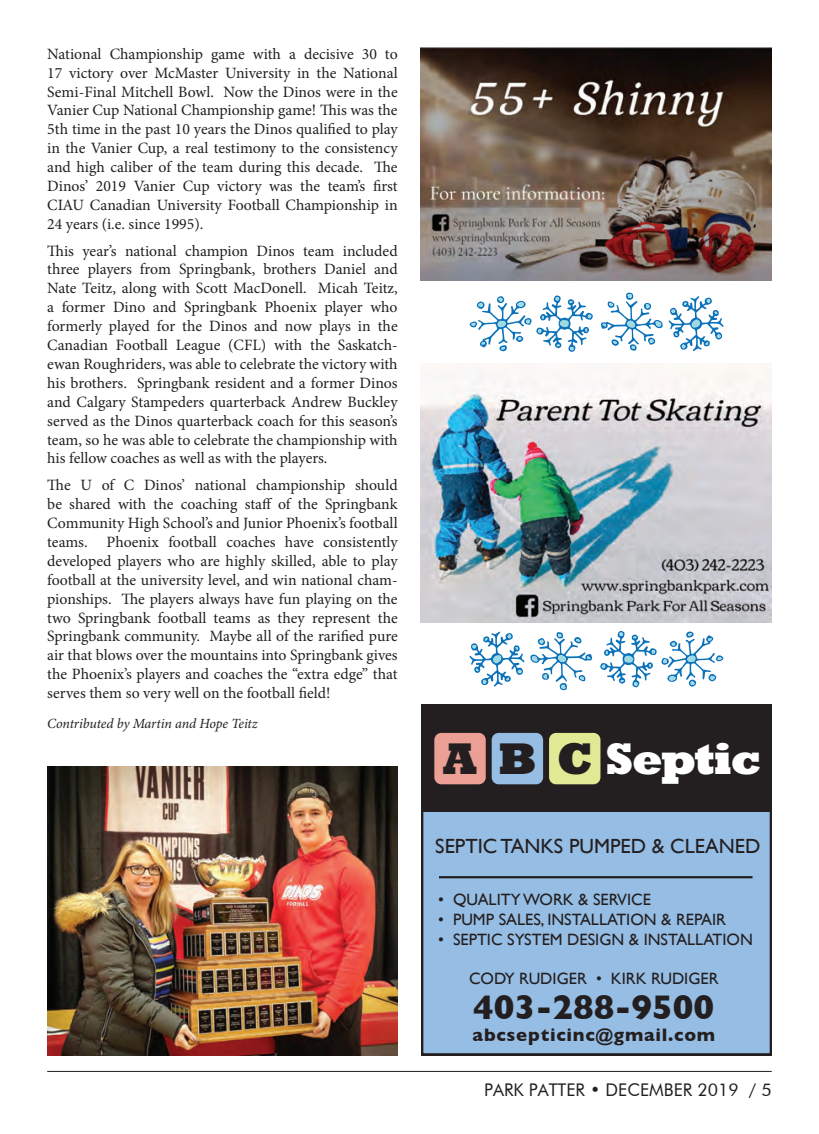
<style>
.page{position:relative;width:819px;height:1134px;background:#fff}
.page>*{position:absolute;margin:0;border:0;box-sizing:border-box;transform-origin:0 0}
.t1{font:800 45.15px "Rockwell";letter-spacing:-.04em;color:#fff}
.t2{font:700 34.82px "Gill Sans";color:#231f20}
.t3{font:20.47px "Gill Sans";color:#231f20}
.t4{font:700 18.38px "Gill Sans";letter-spacing:.04em;color:#231f20}
.t5{font:17.5px "Futura BT";color:#231f20}
.t6{font:16.45px "Gill Sans";color:#231f20}
.t7{font:15.75px/18.9px "Minion Pro";color:#231f20;text-align:justify}
.t8{font:italic 14px "Minion Pro";letter-spacing:-.01em;color:#231f20}
.s1{color:#231f20}
</style>
<div class="page">
<hr style="left:47px;top:1071px;width:725px;height:1px;background:#231f20">
<div style="left:421px;top:811px;width:351px;height:244px;background:#96bde4"></div>
<div style="left:421px;top:705px;width:351px;height:106px;background:#231f20"></div>
<div style="left:434px;top:733px;width:52px;height:51px;background:#ec9f94;border-radius:7px"></div>
<div style="left:492px;top:733px;width:51px;height:51px;background:#96bde4;border-radius:7px"></div>
<div style="left:549px;top:733px;width:51px;height:51px;background:#e2e994;border-radius:7px"></div>
<hr style="left:439px;top:876px;width:314px;height:2px;background:#231f20">
<img style="left:47px;top:766px;width:351px;height:289px">
<img style="left:421px;top:364px;width:350px;height:258px">
<img style="left:421px;top:47px;width:350px;height:234px">
<svg style="left:469px;top:632px;width:55px;height:55px"></svg>
<svg style="left:530px;top:632px;width:62px;height:58px"></svg>
<svg style="left:600px;top:631px;width:124px;height:57px"></svg>
<svg style="left:669px;top:296px;width:55px;height:55px"></svg>
<svg style="left:601px;top:292px;width:62px;height:59px"></svg>
<svg style="left:469px;top:295px;width:124px;height:57px"></svg>
<p class="t7" style="left:47px;top:44px;width:352px">National Championship game with a decisive 30 to 17 victory over McMaster University in the National Semi-Final Mitchell Bowl. Now the Dinos were in the Vanier Cup National Championship game! This was the 5th time in the past 10 years the Dinos qualified to play in the Vanier Cup, a real testimony to the consistency and high caliber of the team during this decade. The Dinos’ 2019 Vanier Cup victory was the team’s first CIAU Canadian University Football Championship in 24 years (i.e. since 1995).</p>
<p class="t7" style="left:47px;top:241px;width:352px">This year’s national champion Dinos team included three players from Springbank, brothers Daniel and Nate Teitz, along with Scott MacDonell. Micah Teitz, a former Dino and Springbank Phoenix player who formerly played for the Dinos and now plays in the Canadian Football League (CFL) with the Saskatch&shy;ewan Roughriders, was able to celebrate the victory with his brothers. Springbank resident and a former Dinos and Calgary Stampeders quarterback Andrew Buckley served as the Dinos quarterback coach for this season’s team, so he was able to celebrate the championship with his fellow coaches as well as with the players.</p>
<p class="t7" style="left:47px;top:476px;width:352px">The U of C Dinos’ national championship should be shared with the coaching staff of the Springbank Community High School’s and Junior Phoenix’s football teams. Phoenix football coaches have consistently developed players who are highly skilled, able to play football at the university level, and win national cham&shy;pionships. The players always have fun playing on the two Springbank football teams as they represent the Springbank community. Maybe all of the rarified pure air that blows over the mountains into Springbank gives the Phoenix’s players and coaches the “extra edge” that serves them so very well on the football field!</p>
<p class="t8" style="left:47px;top:715px;width:212px">Contributed by Martin and Hope Teitz</p>
<h1 class="t1" style="left:443px;top:730px;width:320px"><span class="s1">A B C</span> Septic</h1>
<p class="t3" style="left:435px;top:834px;width:327px">SEPTIC TANKS PUMPED &amp; CLEANED</p>
<p class="t6" style="left:438px;top:890px;width:215px">• QUALITY WORK &amp; SERVICE</p>
<p class="t6" style="left:438px;top:910px;width:289px">• PUMP SALES, INSTALLATION &amp; REPAIR</p>
<p class="t6" style="left:438px;top:930px;width:316px">• SEPTIC SYSTEM DESIGN &amp; INSTALLATION</p>
<p class="t6" style="left:469px;top:968px;width:251px">CODY RUDIGER • KIRK RUDIGER</p>
<h2 class="t2" style="left:473px;top:979px;width:243px">403-288-9500</h2>
<p class="t4" style="left:473px;top:1020px;width:244px">abcsepticinc@gmail.com</p>
<p class="t5" style="left:484px;top:1079px;width:289px">PARK PATTER • DECEMBER 2019 / 5</p>
</div>
